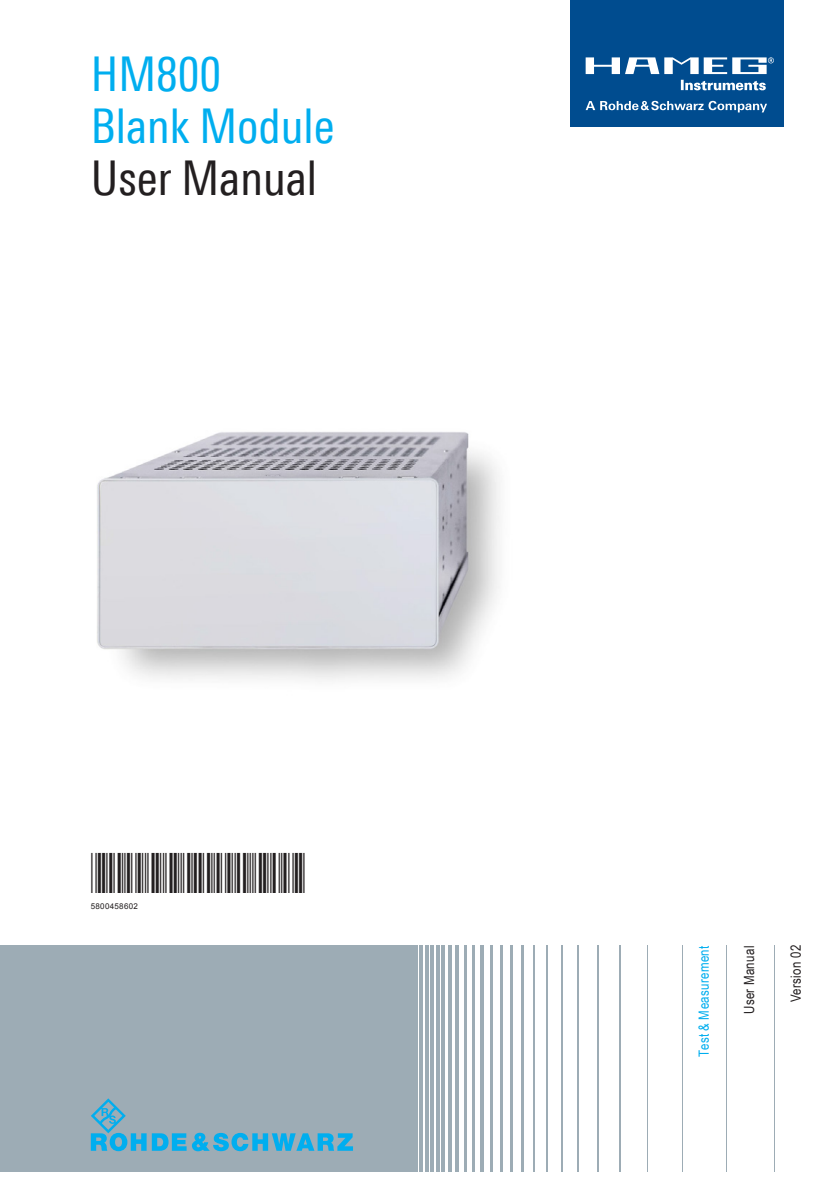
<style>
.page{position:relative;width:840px;height:1191px;background:#fff}
.page>*{position:absolute;margin:0;border:0;box-sizing:border-box;transform-origin:0 0}
.t1{font:48px/52px "Linotype Univers 420 Cn";color:#00aeef}
.t2{font:48px "Linotype Univers 420 Cn";color:#231f20}
.t3{font:14px "Arial Narrow";letter-spacing:.025em;color:#231f20}
.t4{font:14px "Arial Narrow";letter-spacing:.025em;color:#00aeef}
.t5{font:8px "Arial";letter-spacing:.035em;color:#231f20}
</style>
<div class="page">
<img style="left:97px;top:432px;width:403px;height:249px">
<div style="left:403px;top:945px;width:10px;height:227px;background:#9dacb5"></div>
<div style="left:413px;top:945px;width:5px;height:227px;background:#9dacb5"></div>
<svg style="left:419px;top:945px;width:3px;height:227px"></svg>
<svg style="left:425px;top:945px;width:3px;height:227px"></svg>
<hr style="left:430px;top:945px;width:3px;height:227px;background:#9dacb5">
<hr style="left:436px;top:945px;width:3px;height:227px;background:#9dacb5">
<hr style="left:441px;top:945px;width:4px;height:227px;background:#9dacb5">
<hr style="left:448px;top:945px;width:3px;height:227px;background:#9dacb5">
<hr style="left:455px;top:945px;width:3px;height:227px;background:#9dacb5">
<hr style="left:463px;top:945px;width:3px;height:227px;background:#9dacb5">
<hr style="left:472px;top:945px;width:2px;height:227px;background:#9dacb5">
<hr style="left:480px;top:945px;width:3px;height:227px;background:#9dacb5">
<hr style="left:489px;top:945px;width:3px;height:227px;background:#9dacb5">
<hr style="left:499px;top:945px;width:3px;height:227px;background:#9dacb5">
<hr style="left:509px;top:945px;width:3px;height:227px;background:#9dacb5">
<hr style="left:521px;top:945px;width:2px;height:227px;background:#9dacb5">
<hr style="left:533px;top:945px;width:2px;height:227px;background:#9dacb5">
<hr style="left:546px;top:945px;width:2px;height:227px;background:#9dacb5">
<hr style="left:561px;top:945px;width:1px;height:227px;background:#9dacb5">
<hr style="left:576px;top:945px;width:2px;height:227px;background:#9dacb5">
<hr style="left:596px;top:945px;width:2px;height:227px;background:#9dacb5">
<hr style="left:618px;top:945px;width:2px;height:227px;background:#9dacb5">
<hr style="left:646px;top:945px;width:1px;height:227px;background:#9dacb5">
<hr style="left:681px;top:945px;width:1px;height:227px;background:#9dacb5">
<hr style="left:725px;top:945px;width:1px;height:227px;background:#9dacb5">
<hr style="left:773px;top:945px;width:1px;height:227px;background:#9dacb5">
<div style="left:0;top:945px;width:402px;height:227px;background:#9dacb5"></div>
<svg style="left:152px;top:1133px;width:34px;height:17px"></svg>
<svg style="left:91px;top:1098px;width:55px;height:53px"></svg>
<svg style="left:192px;top:1132px;width:161px;height:19px"></svg>
<div style="left:570px;top:0;width:212px;height:126px;background:#004c8f"></div>
<svg style="left:585px;top:57px;width:188px;height:33px"></svg>
<svg style="left:585px;top:101px;width:181px;height:11px"></svg>
<h1 class="t1" style="left:91px;top:48px;width:245px">HM800<br>Blank Module</h1>
<h1 class="t2" style="left:91px;top:150px;width:227px">User Manual</h1>
<p class="t5" style="left:91px;top:900px;width:49px">5800458602</p>
<p class="t4" style="left:693px;top:1056px;width:112px;rotate:-90deg">Test &amp; Measurement</p>
<p class="t3" style="left:785px;top:1002px;width:59px;rotate:-90deg">Version 02</p>
<p class="t3" style="left:738px;top:1014px;width:70px;rotate:-90deg">User Manual</p>
</div>
